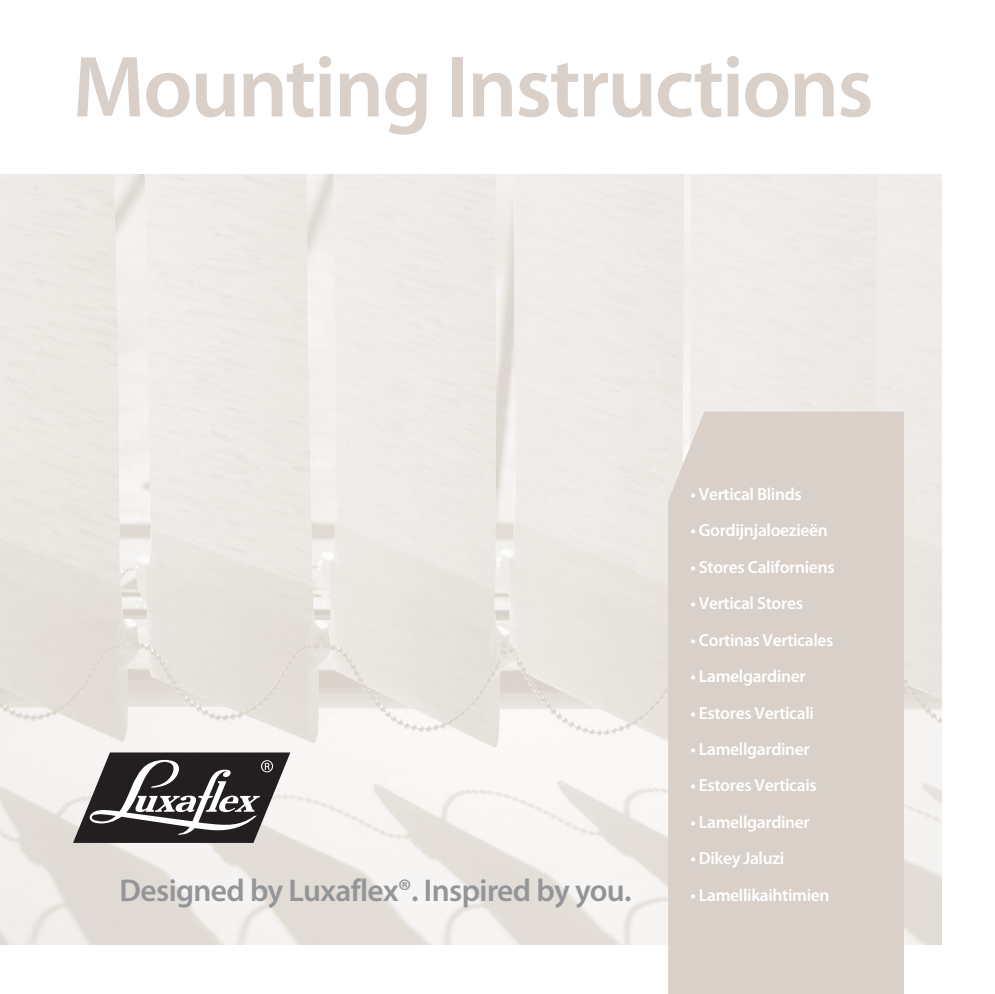
<style>
.page{position:relative;width:995px;height:994px;background:#fff}
.page>*{position:absolute;margin:0;border:0;box-sizing:border-box;transform-origin:0 0}
.t1{font:600 87.5px "Myriad Pro";letter-spacing:-.025em;color:#d8d0c9}
.t2{font:600 31.5px "Myriad Pro";letter-spacing:-.02em;color:#939598}
.t3{font:600 17.5px "Myriad Pro";letter-spacing:-.02em;color:#fff}
</style>
<div class="page">
<img style="left:0;top:175px;width:941px;height:769px">
<svg style="left:73px;top:752px;width:217px;height:90px"></svg>
<div style="left:668px;top:411px;width:235px;height:582px;background:#d8d0c9"></div>
<h1 class="t1" style="left:72px;top:31px;width:802px">Mounting Instructions</h1>
<h2 class="t2" style="left:120px;top:870px;width:513px">Designed by Luxaflex®. Inspired by you.</h2>
<p class="t3" style="left:690px;top:482px;width:113px">• Vertical Blinds</p>
<p class="t3" style="left:690px;top:519px;width:139px">• Gordijnjaloezieën</p>
<p class="t3" style="left:690px;top:555px;width:146px">• Stores Californiens</p>
<p class="t3" style="left:690px;top:591px;width:114px">• Vertical Stores</p>
<p class="t3" style="left:690px;top:628px;width:144px">• Cortinas Verticales</p>
<p class="t3" style="left:690px;top:664px;width:117px">• Lamelgardiner</p>
<p class="t3" style="left:690px;top:701px;width:125px">• Estores Verticali</p>
<p class="t3" style="left:690px;top:737px;width:121px">• Lamellgardiner</p>
<p class="t3" style="left:690px;top:774px;width:128px">• Estores Verticais</p>
<p class="t3" style="left:690px;top:810px;width:121px">• Lamellgardiner</p>
<p class="t3" style="left:690px;top:847px;width:95px">• Dikey Jaluzi</p>
<p class="t3" style="left:690px;top:883px;width:140px">• Lamellikaihtimien</p>
</div>
